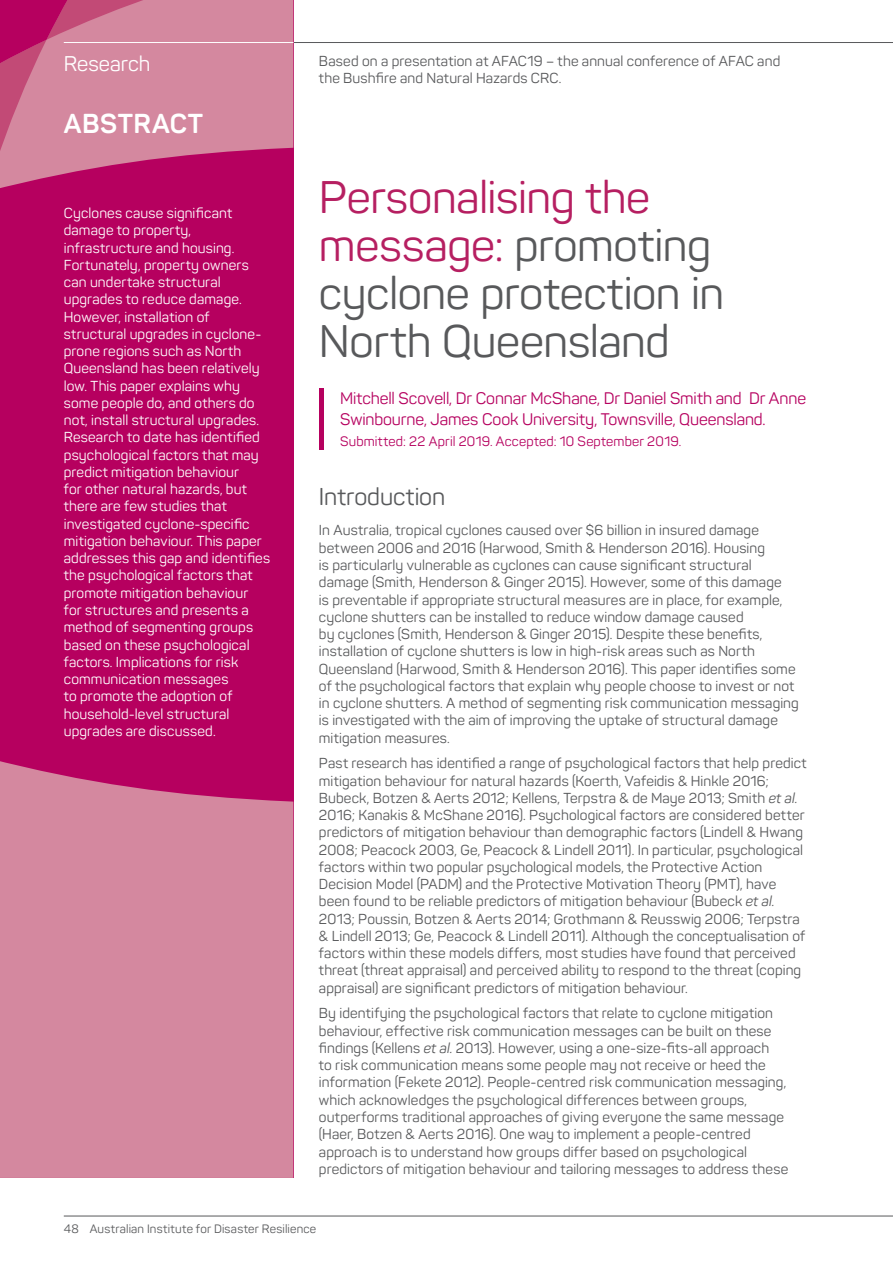
<style>
.page{position:relative;width:893px;height:1263px;background:#fff}
.page>*{position:absolute;margin:0;border:0;box-sizing:border-box;transform-origin:0 0}
.t1{font:45px/48px "Panton";letter-spacing:-.01em;color:#58595b}
.t2{font:700 27px "Panton";letter-spacing:.02em;color:#fff}
.t3{font:24px "Panton";color:#58595b}
.t4{font:21px "Panton";color:#fff}
.t5{font:16.5px/21px "Panton";letter-spacing:-.01em;color:#b6005f}
.t6{font:14.25px/17.2px "Panton";letter-spacing:.01em;color:#58595b}
.t7{font:14.25px/17.2px "Panton";letter-spacing:.01em;color:#fff}
.t8{font:13.5px "Panton";letter-spacing:.02em;color:#b6005f}
.t9{font:12px "Panton";letter-spacing:.02em;color:#58595b}
.s1{color:#b61f61}
.s2{font-style:italic}
</style>
<div class="page">
<hr style="left:64px;top:42px;width:829px;height:1px;background:#58595b">
<hr style="left:64px;top:1216px;width:829px;height:1px;background:#58595b">
<div style="left:0;top:0;width:293px;height:1178px;background:#b6005f"></div>
<div style="left:193px;top:0;width:100px;height:155px;background:#d4889f"></div>
<svg style="left:0;top:0;width:193px;height:188px"></svg>
<hr style="left:64px;top:42px;width:229px;height:1px;background:#fff">
<hr style="left:319px;top:388px;width:4px;height:62px;background:#b6005f">
<div style="left:0;top:761px;width:293px;height:417px;background:#d4889f"></div>
<h3 class="t4" style="left:64px;top:51px;width:88px">Research</h3>
<p class="t6" style="left:319px;top:52px;width:463px">Based on a presentation at AFAC19 – the annual conference of AFAC and the Bushfire and Natural Hazards CRC.</p>
<h2 class="t2" style="left:64px;top:106px;width:141px">ABSTRACT</h2>
<p class="t7" style="left:64px;top:204px;width:208px">Cyclones cause significant damage to property, infrastructure and housing.<br>Fortunately, property owners can undertake structural upgrades to reduce damage.<br>However, installation of structural upgrades in cyclone&shy;prone regions such as North<br>Queensland has been relatively low. This paper explains why some people do, and others do not, install structural upgrades.<br>Research to date has identified psychological factors that may predict mitigation behaviour<br>for other natural hazards, but there are few studies that investigated cyclone-specific mitigation behaviour. This paper addresses this gap and identifies the psychological factors that promote mitigation behaviour<br>for structures and presents a method of segmenting groups based on these psychological factors. Implications for risk communication messages<br>to promote the adoption of household-level structural upgrades are discussed.</p>
<h1 class="t1" style="left:319px;top:173px;width:407px"><span class="s1">Personalising the message:</span> promoting cyclone protection in<br>North Queensland</h1>
<p class="t5" style="left:340px;top:388px;width:467px">Mitchell Scovell, Dr Connar McShane, Dr Daniel Smith and Dr Anne<br>Swinbourne, James Cook University, Townsville, Queensland.</p>
<p class="t8" style="left:340px;top:433px;width:342px">Submitted: 22 April 2019. Accepted: 10 September 2019.</p>
<h3 class="t3" style="left:319px;top:482px;width:128px">Introduction</h3>
<p class="t6" style="left:319px;top:522px;width:481px">In Australia, tropical cyclones caused over $6 billion in insured damage between 2006 and 2016 (Harwood, Smith &amp; Henderson 2016). Housing<br>is particularly vulnerable as cyclones can cause significant structural damage (Smith, Henderson &amp; Ginger 2015). However, some of this damage<br>is preventable if appropriate structural measures are in place, for example, cyclone shutters can be installed to reduce window damage caused<br>by cyclones (Smith, Henderson &amp; Ginger 2015). Despite these benefits, installation of cyclone shutters is low in high-risk areas such as North Queensland (Harwood, Smith &amp; Henderson 2016). This paper identifies some of the psychological factors that explain why people choose to invest or not in cyclone shutters. A method of segmenting risk communication messaging is investigated with the aim of improving the uptake of structural damage mitigation measures.</p>
<p class="t6" style="left:319px;top:755px;width:489px">Past research has identified a range of psychological factors that help predict mitigation behaviour for natural hazards (Koerth, Vafeidis &amp; Hinkle 2016; Bubeck, Botzen &amp; Aerts 2012; Kellens, Terpstra &amp; de Maye 2013; Smith <span class="s2">et al.<br></span>2016; Kanakis &amp; McShane 2016). Psychological factors are considered better predictors of mitigation behaviour than demographic factors (Lindell &amp; Hwang 2008; Peacock 2003, Ge, Peacock &amp; Lindell 2011). In particular, psychological factors within two popular psychological models, the Protective Action Decision Model (PADM) and the Protective Motivation Theory (PMT), have been found to be reliable predictors of mitigation behaviour (Bubeck <span class="s2">et al.<br></span>2013; Poussin, Botzen &amp; Aerts 2014; Grothmann &amp; Reusswig 2006; Terpstra &amp; Lindell 2013; Ge, Peacock &amp; Lindell 2011). Although the conceptualisation of factors within these models differs, most studies have found that perceived threat (threat appraisal) and perceived ability to respond to the threat (coping appraisal) are significant predictors of mitigation behaviour.</p>
<p class="t6" style="left:319px;top:1005px;width:471px">By identifying the psychological factors that relate to cyclone mitigation behaviour, effective risk communication messages can be built on these findings (Kellens <span class="s2">et al.</span> 2013). However, using a one-size-fits-all approach<br>to risk communication means some people may not receive or heed the information (Fekete 2012). People-centred risk communication messaging, which acknowledges the psychological differences between groups, outperforms traditional approaches of giving everyone the same message (Haer, Botzen &amp; Aerts 2016). One way to implement a people-centred approach is to understand how groups differ based on psychological predictors of mitigation behaviour and tailoring messages to address these</p>
<p class="t9" style="left:64px;top:1221px;width:254px">48 Australian Institute for Disaster Resilience</p>
</div>
